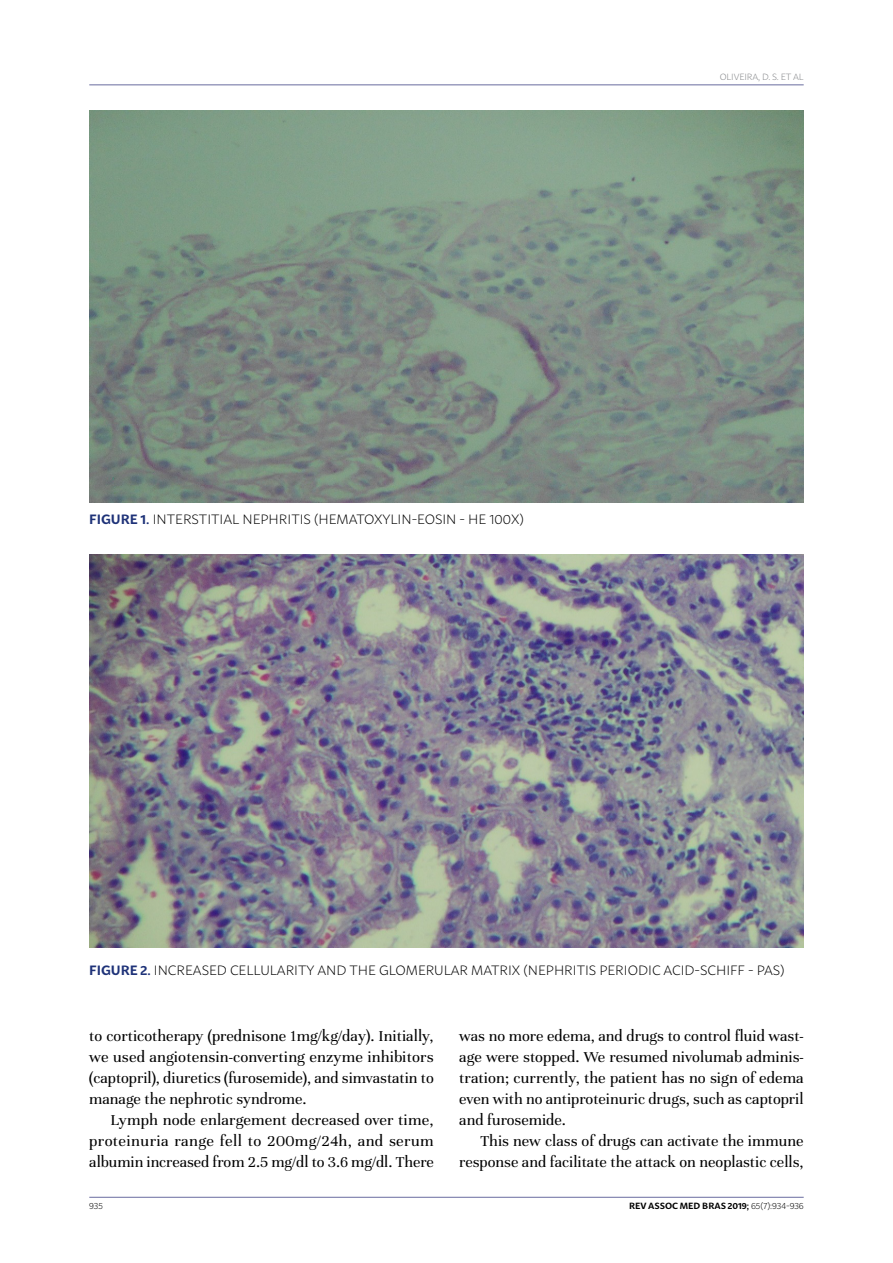
<style>
.page{position:relative;width:893px;height:1263px;background:#fff}
.page>*{position:absolute;margin:0;border:0;box-sizing:border-box;transform-origin:0 0}
.t1{font:16.5px/21px "Unna";color:#000;text-align:justify}
.t2{font:200 13.5px "Mato Sans";color:#000}
.t3{font:600 9px "Mato Sans";color:#000}
.t4{font:200 9px "Mato Sans";letter-spacing:-.01em;color:#808285}
.t5{font:200 9px "Mato Sans";color:#000}
.s1{font-weight:600;color:#1e3278}
.s2{font-weight:200}
</style>
<div class="page">
<hr style="left:89px;top:85px;width:715px;height:1px;background:#696c9f">
<hr style="left:89px;top:1197px;width:715px;height:1px;background:#696c9f">
<img style="left:89px;top:111px;width:715px;height:392px">
<img style="left:89px;top:555px;width:715px;height:393px">
<p class="t2" style="left:89px;top:507px;width:436px"><span class="s1">FIGURE 1.</span> INTERSTITIAL NEPHRITIS (HEMATOXYLIN-EOSIN - HE 100X)</p>
<p class="t4" style="left:720px;top:68px;width:85px">OLIVEIRA, D. S. ET AL</p>
<p class="t2" style="left:89px;top:958px;width:697px"><span class="s1">FIGURE 2.</span> INCREASED CELLULARITY AND THE GLOMERULAR MATRIX (NEPHRITIS PERIODIC ACID-SCHIFF - PAS)</p>
<p class="t1" style="left:89px;top:1025px;width:346px">to corticotherapy (prednisone 1mg/kg/day). Initially, we used angiotensin-converting enzyme inhibitors (captopril), diuretics (furosemide), and simvastatin to manage the nephrotic syndrome.</p>
<p class="t1" style="left:89px;top:1109px;width:346px;text-indent:21px">Lymph node enlargement decreased over time, proteinuria range fell to 200mg/24h, and serum albumin increased from 2.5 mg/dl to 3.6 mg/dl. There</p>
<p class="t1" style="left:459px;top:1025px;width:346px">was no more edema, and drugs to control fluid wast&shy;age were stopped. We resumed nivolumab adminis&shy;tration; currently, the patient has no sign of edema even with no antiproteinuric drugs, such as captopril and furosemide.</p>
<p class="t1" style="left:459px;top:1130px;width:346px;text-align:right">This new class of drugs can activate the immune response and facilitate the attack on neoplastic cells,</p>
<p class="t5" style="left:89px;top:1198px;width:15px">935</p>
<p class="t3" style="left:629px;top:1198px;width:176px">REV ASSOC MED BRAS 2019; <span class="s2">65(7):934-936</span></p>
</div>
